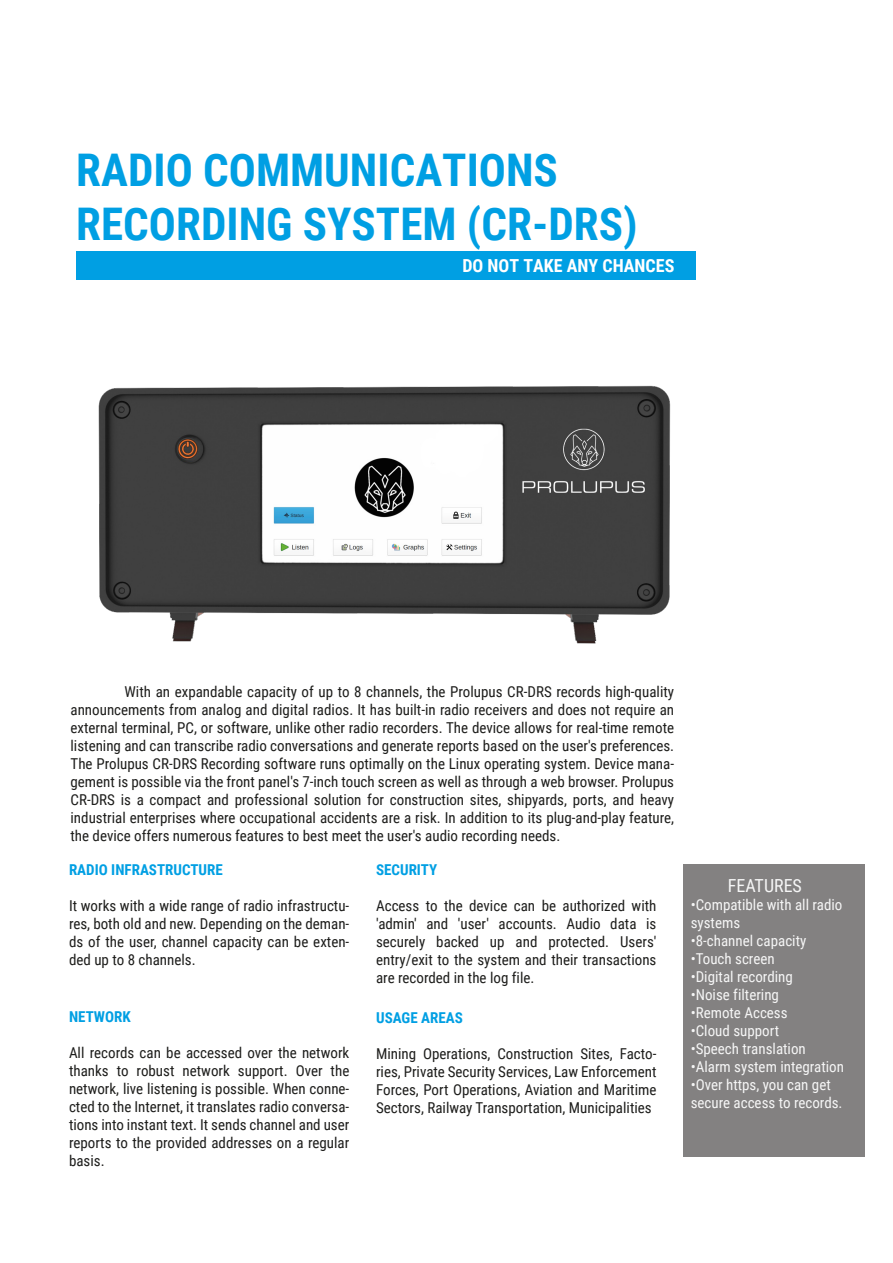
<style>
.page{position:relative;width:893px;height:1263px;background:#fff}
.page>*{position:absolute;margin:0;border:0;box-sizing:border-box;transform-origin:0 0}
.t1{font:700 45px/54px "Roboto Condensed";color:#009fe3}
.t2{font:700 18px "Roboto Condensed";color:#fff}
.t3{font:18px "Roboto Condensed";color:#f6f6f6}
.t4{font:15px/18px "Roboto Condensed";color:#1d1d1b;text-align:justify}
.t5{font:15px/18px "Roboto Condensed";color:#f6f6f6}
.t6{font:700 15px "Roboto Condensed";color:#009fe3}
</style>
<div class="page">
<div style="left:76px;top:251px;width:620px;height:29px;background:#009fe3"></div>
<div style="left:683px;top:864px;width:182px;height:293px;background:#838181"></div>
<img style="left:98px;top:385px;width:573px;height:259px">
<h1 class="t1" style="left:76px;top:142px;width:563px">RADIO COMMUNICATIONS<br>RECORDING SYSTEM (CR-DRS)</h1>
<p class="t2" style="left:462px;top:253px;width:213px">DO NOT TAKE ANY CHANCES</p>
<p class="t4" style="left:71px;top:682px;width:605px;text-indent:54px">With an expandable capacity of up to 8 channels, the Prolupus CR-DRS records high-quality announcements from analog and digital radios. It has built-in radio receivers and does not require an external terminal, PC, or software, unlike other radio recorders. The device allows for real-time remote listening and can transcribe radio conversations and generate reports based on the user's preferences.<br>The Prolupus CR-DRS Recording software runs optimally on the Linux operating system. Device mana&shy;gement is possible via the front panel's 7-inch touch screen as well as through a web browser. Prolupus CR-DRS is a compact and professional solution for construction sites, shipyards, ports, and heavy industrial enterprises where occupational accidents are a risk. In addition to its plug-and-play feature, the device offers numerous features to best meet the user's audio recording needs.</p>
<p class="t6" style="left:69px;top:859px;width:155px">RADIO INFRASTRUCTURE</p>
<p class="t4" style="left:69px;top:896px;width:282px">It works with a wide range of radio infrastructu&shy;res, both old and new. Depending on the deman&shy;ds of the user, channel capacity can be exten&shy;ded up to 8 channels.</p>
<p class="t6" style="left:376px;top:859px;width:63px">SECURITY</p>
<p class="t4" style="left:376px;top:896px;width:282px">Access to the device can be authorized with 'admin' and 'user' accounts. Audio data is securely backed up and protected. Users' entry/exit to the system and their transactions are recorded in the log file.</p>
<p class="t6" style="left:376px;top:1007px;width:88px">USAGE AREAS</p>
<p class="t4" style="left:376px;top:1044px;width:282px">Mining Operations, Construction Sites, Facto&shy;ries, Private Security Services, Law Enforcement Forces, Port Operations, Aviation and Maritime Sectors, Railway Transportation, Municipalities</p>
<p class="t6" style="left:69px;top:1006px;width:63px">NETWORK</p>
<p class="t4" style="left:69px;top:1043px;width:282px">All records can be accessed over the network thanks to robust network support. Over the network, live listening is possible. When conne&shy;cted to the Internet, it translates radio conversa&shy;tions into instant text. It sends channel and user reports to the provided addresses on a regular basis.</p>
<p class="t3" style="left:728px;top:873px;width:76px">FEATURES</p>
<p class="t5" style="left:691px;top:895px;width:153px">•Compatible with all radio systems</p>
<p class="t5" style="left:691px;top:931px;width:117px">•8-channel capacity</p>
<p class="t5" style="left:691px;top:949px;width:86px">•Touch screen</p>
<p class="t5" style="left:691px;top:967px;width:104px">•Digital recording</p>
<p class="t5" style="left:691px;top:985px;width:90px">•Noise filtering</p>
<p class="t5" style="left:691px;top:1003px;width:98px">•Remote Access</p>
<p class="t5" style="left:691px;top:1021px;width:90px">•Cloud support</p>
<p class="t5" style="left:691px;top:1039px;width:117px">•Speech translation</p>
<p class="t5" style="left:691px;top:1057px;width:155px">•Alarm system integration</p>
<p class="t5" style="left:691px;top:1075px;width:153px">•Over https, you can get secure access to records.</p>
</div>
